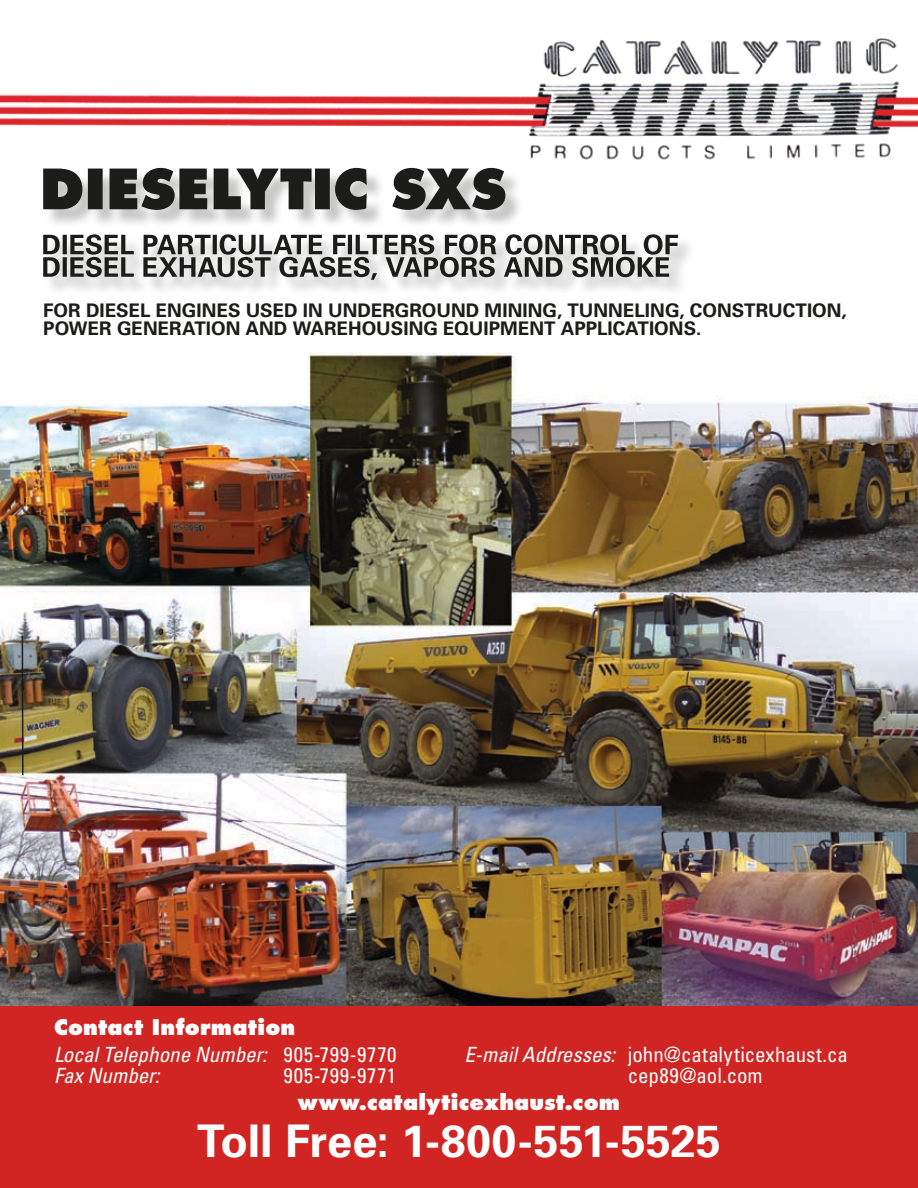
<style>
.page{position:relative;width:918px;height:1188px;background:#fff}
.page>*{position:absolute;margin:0;border:0;box-sizing:border-box;transform-origin:0 0}
.t1{font:700 45px "Univers";color:#fff}
.t2{font:condensed 21px/21px "Univers";color:#fff}
.t3{font:italic condensed 21px/21px "Univers";color:#fff}
.t4{font:800 21px "Futura";letter-spacing:.01em;color:#fff}
.t5{font:condensed 21px "Univers";letter-spacing:.035em;color:#fff}
.t6{font:700 18.75px/18px "Univers";letter-spacing:.005em;color:#1c1c1a}
.s1{font-style:normal}
.s2{font-style:italic}
</style>
<div class="page">
<img style="left:0;top:352px;width:918px;height:655px">
<div style="left:0;top:1007px;width:918px;height:181px;background:#d02522"></div>
<img style="left:0;top:38px;width:918px;height:122px">
<div style="left:45px;top:170px;width:485px;height:65px;background:#1c1c1a;opacity:.25"></div>
<svg style="left:43px;top:168px;width:462px;height:42px;background:#686866"></svg>
<div style="left:45px;top:237px;width:658px;height:43px;background:#1c1c1a;opacity:.25"></div>
<div style="left:45px;top:259px;width:649px;height:45px;background:#1c1c1a;opacity:.25"></div>
<svg style="left:43px;top:234px;width:635px;height:46px"></svg>
<hr style="left:22px;top:636px;width:2px;height:139px;background:#1c1c1a">
<p class="t6" style="left:43px;top:301px;width:805px">FOR DIESEL ENGINES USED IN UNDERGROUND MINING, TUNNELING, CONSTRUCTION,<br>POWER GENERATION AND WAREHOUSING EQUIPMENT APPLICATIONS.</p>
<p class="t4" style="left:54px;top:1014px;width:243px">Contact Information</p>
<p class="t3" style="left:54px;top:1043px;width:344px">Local Telephone Number: <span class="s1">905-799-9770<br></span>Fax Number:</p>
<p class="t2" style="left:628px;top:1044px;width:221px;text-indent:-164px"><span class="s2">E-mail Addresses:</span> john@catalyticexhaust.ca cep89@aol.com</p>
<p class="t4" style="left:298px;top:1089px;width:324px">www.catalyticexhaust.com</p>
<h1 class="t1" style="left:197px;top:1112px;width:525px">Toll Free: 1-800-551-5525</h1>
<p class="t5" style="left:284px;top:1062px;width:114px">905-799-9771</p>
</div>
